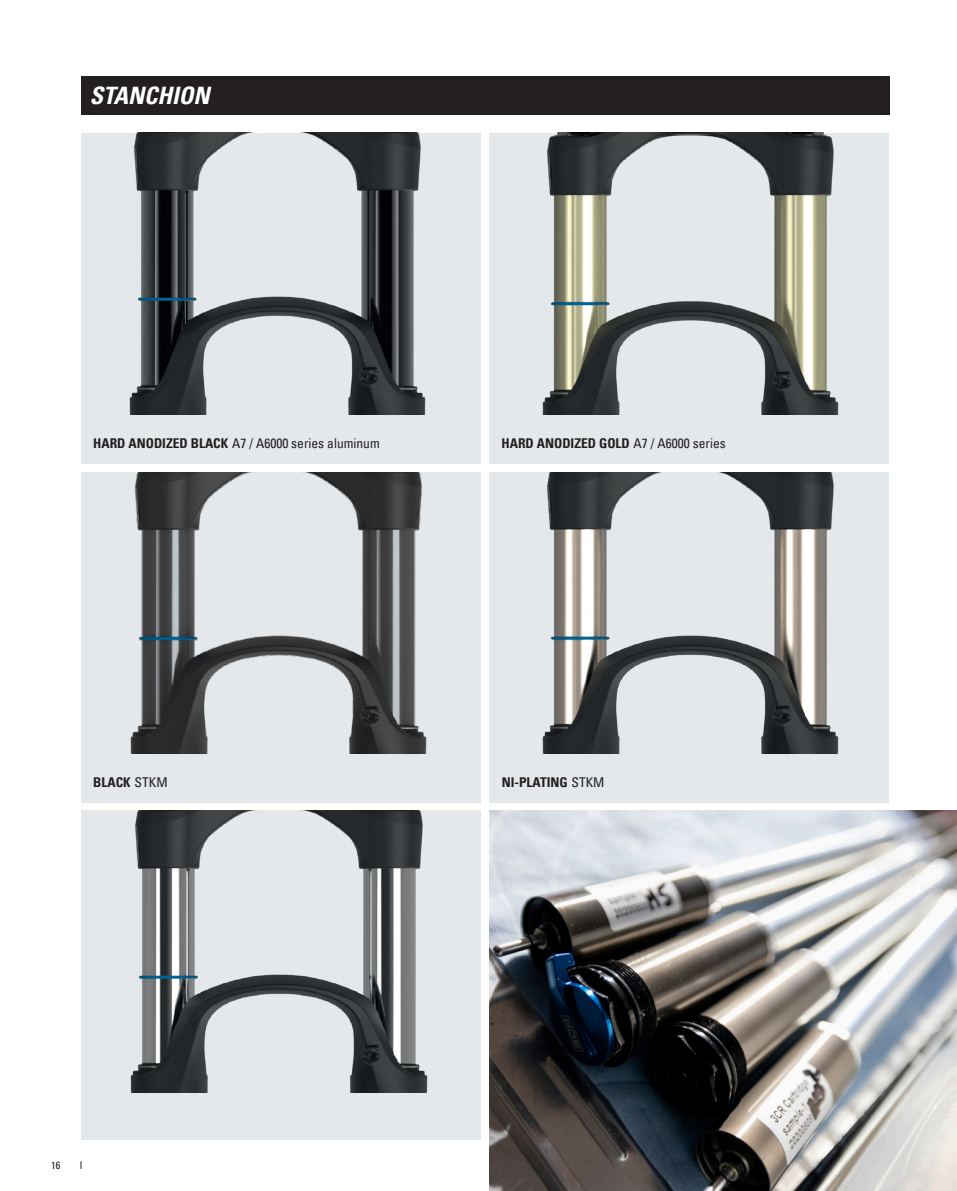
<style>
.page{position:relative;width:957px;height:1191px;background:#fff}
.page>*{position:absolute;margin:0;border:0;box-sizing:border-box;transform-origin:0 0}
.t1{font:italic 700 condensed 24px "Univers LT";color:#fff}
.t2{font:700 condensed 13.5px "Univers LT";color:#231f20}
.t3{font:condensed 13.5px "Univers LT";color:#231f20}
.t4{font:condensed 10.5px "Univers LT";color:#231f20}
.s1{font-weight:700}
.s2{font-weight:400}
</style>
<div class="page">
<div style="left:81px;top:77px;width:808px;height:38px;background:#231f20"></div>
<div style="left:81px;top:133px;width:400px;height:330px;background:#e4e8eb"></div>
<div style="left:81px;top:472px;width:400px;height:331px;background:#e4e8eb"></div>
<div style="left:489px;top:472px;width:399px;height:331px;background:#e4e8eb"></div>
<div style="left:489px;top:133px;width:400px;height:330px;background:#e4e8eb"></div>
<div style="left:81px;top:811px;width:400px;height:329px;background:#e4e8eb"></div>
<img style="left:129px;top:133px;width:297px;height:281px">
<img style="left:130px;top:472px;width:297px;height:282px">
<img style="left:542px;top:472px;width:297px;height:282px">
<img style="left:542px;top:133px;width:297px;height:281px">
<img style="left:130px;top:811px;width:298px;height:281px">
<img style="left:489px;top:811px;width:468px;height:380px">
<h1 class="t1" style="left:90px;top:81px;width:121px">STANCHION</h1>
<p class="t3" style="left:93px;top:435px;width:288px"><span class="s1">HARD ANODIZED BLACK</span> A7 / A6000 series aluminum</p>
<p class="t2" style="left:501px;top:435px;width:226px">HARD ANODIZED GOLD <span class="s2">A7 / A6000 series</span></p>
<p class="t2" style="left:93px;top:773px;width:76px">BLACK <span class="s2">STKM</span></p>
<p class="t2" style="left:502px;top:773px;width:104px">NI-PLATING <span class="s2">STKM</span></p>
<p class="t4" style="left:51px;top:1158px;width:11px">16</p>
</div>
